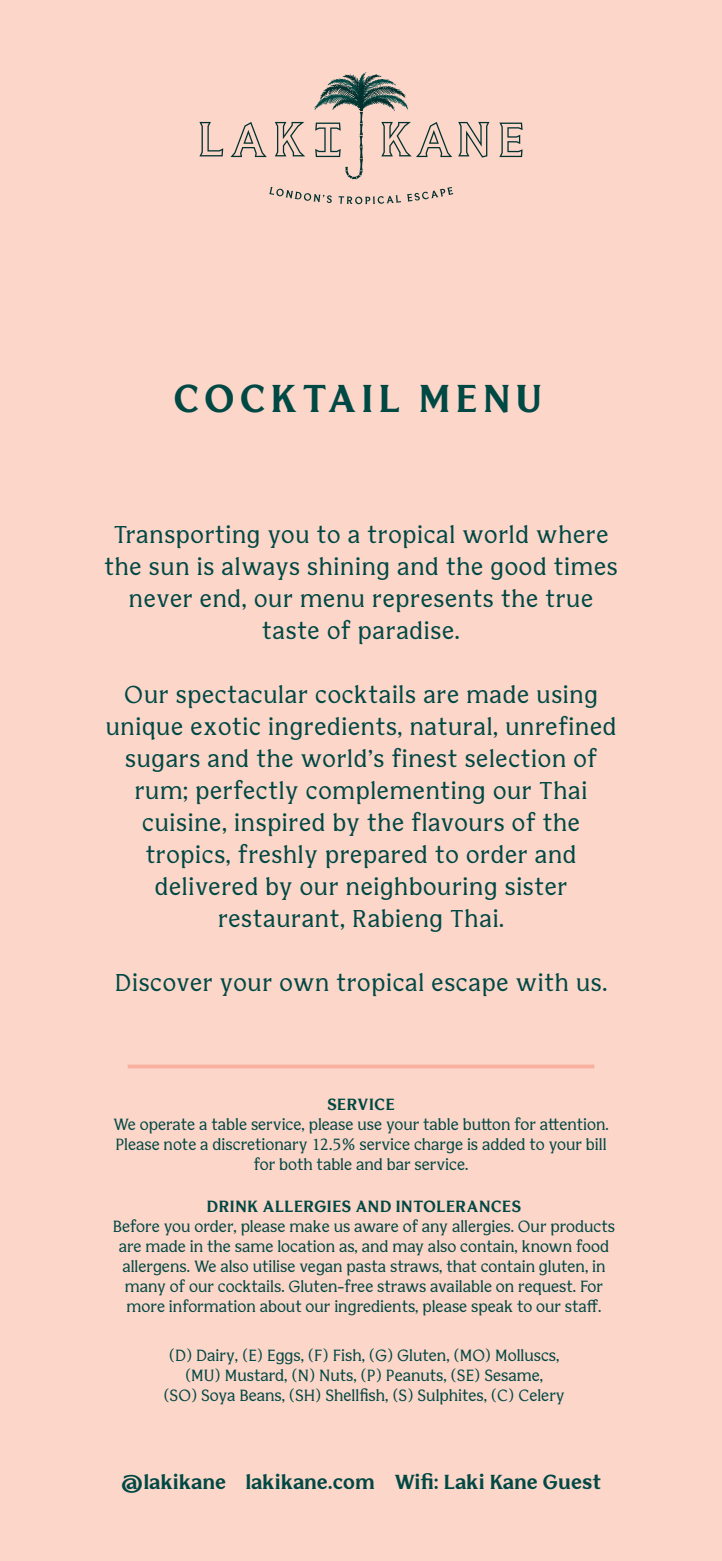
<style>
.page{position:relative;width:722px;height:1561px;background:#fff}
.page>*{position:absolute;margin:0;border:0;box-sizing:border-box;transform-origin:0 0}
.t1{font:700 38.2px "Bianco Serif";letter-spacing:.11em;color:#004844}
.t2{font:24px/32px "Bianco Serif";letter-spacing:.03em;color:#004844;text-align:center}
.t3{font:700 20px "Bianco Serif";color:#004844}
.t4{font:16px/20px "Bianco Serif";color:#004844;text-align:center}
.t5{font:700 16px "Bianco Serif";color:#004844}
</style>
<div class="page">
<div style="left:0;top:0;width:721px;height:1560px;background:#fcd6c9"></div>
<svg style="left:199px;top:122px;width:24px;height:34px"></svg>
<svg style="left:230px;top:122px;width:37px;height:35px"></svg>
<svg style="left:275px;top:122px;width:30px;height:34px"></svg>
<svg style="left:314px;top:72px;width:138px;height:107px"></svg>
<svg style="left:458px;top:122px;width:31px;height:36px"></svg>
<svg style="left:499px;top:123px;width:23px;height:34px"></svg>
<svg style="left:269px;top:187px;width:63px;height:16px"></svg>
<svg style="left:338px;top:195px;width:63px;height:9px"></svg>
<svg style="left:407px;top:187px;width:46px;height:14px"></svg>
<svg style="left:128px;top:1064px;width:466px;height:4px;background:#f9b6a4"></svg>
<h1 class="t1" style="left:173px;top:374px;width:371px">COCKTAIL MENU</h1>
<h2 class="t2" style="left:104px;top:520px;width:514px">Transporting you to a tropical world where the sun is always shining and the good times never end, our menu represents the true taste of paradise.</h2>
<p class="t2" style="left:106px;top:680px;width:512px">Our spectacular cocktails are made using unique exotic ingredients, natural, unrefined sugars and the world’s finest selection of rum; perfectly complementing our Thai cuisine, inspired by the flavours of the tropics, freshly prepared to order and delivered by our neighbouring sister restaurant, Rabieng Thai.</p>
<h2 class="t2" style="left:115px;top:968px;width:494px">Discover your own tropical escape with us.</h2>
<p class="t5" style="left:327px;top:1094px;width:69px">SERVICE</p>
<p class="t4" style="left:113px;top:1115px;width:497px">We operate a table service, please use your table button for attention.<br>Please note a discretionary 12.5% service charge is added to your bill for both table and bar service.</p>
<p class="t5" style="left:206px;top:1196px;width:316px">DRINK ALLERGIES AND INTOLERANCES</p>
<p class="t4" style="left:113px;top:1217px;width:503px">Before you order, please make us aware of any allergies. Our products are made in the same location as, and may also contain, known food allergens. We also utilise vegan pasta straws, that contain gluten, in many of our cocktails. Gluten-free straws available on request. For more information about our ingredients, please speak to our staff.</p>
<p class="t4" style="left:163px;top:1346px;width:403px">(D) Dairy, (E) Eggs, (F) Fish, (G) Gluten, (MO) Molluscs, (MU) Mustard, (N) Nuts, (P) Peanuts, (SE) Sesame,<br>(SO) Soya Beans, (SH) Shellfish, (S) Sulphites, (C) Celery</p>
<p class="t3" style="left:121px;top:1468px;width:481px">@lakikane lakikane.com Wifi: Laki Kane Guest</p>
</div>
